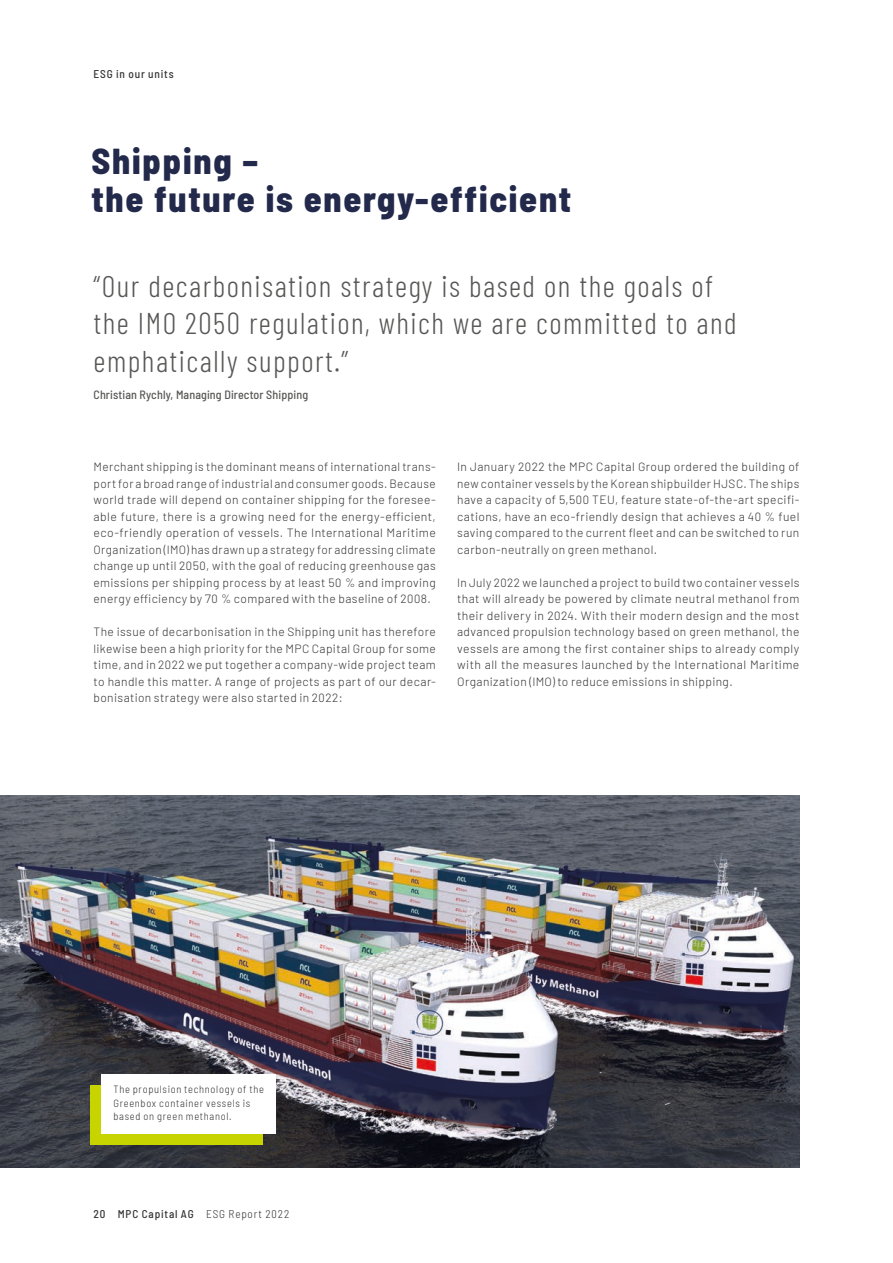
<style>
.page{position:relative;width:893px;height:1263px;background:#fff}
.page>*{position:absolute;margin:0;border:0;box-sizing:border-box;transform-origin:0 0}
.t1{font:800 semi-condensed 36px/37.5px "Barlow";letter-spacing:.05em;color:#22294b}
.t2{font:300 30px/37.5px "Barlow Condensed";letter-spacing:.05em;color:#575756}
.t3{font:300 12px/16.5px "Barlow";letter-spacing:.035em;color:#343434;text-align:justify}
.t4{font:500 semi-condensed 12px "Barlow";letter-spacing:.01em;color:#575756}
.t5{font:500 semi-condensed 11.25px "Barlow";letter-spacing:.075em;color:#343434}
.t6{font:300 semi-condensed 10.5px/13.5px "Barlow";letter-spacing:.065em;color:#343434}
.s1{font-weight:300}
</style>
<div class="page">
<hr style="left:892px;top:0;width:1px;height:1263px;background:#22294b">
<img style="left:0;top:796px;width:799px;height:371px">
<div style="left:90px;top:1085px;width:173px;height:60px;background:#c8d400"></div>
<div style="left:101px;top:1074px;width:175px;height:59px;background:#fff"></div>
<p class="t5" style="left:94px;top:66px;width:82px">ESG in our units</p>
<h1 class="t1" style="left:91px;top:140px;width:481px">Shipping –<br>the future is energy-efficient</h1>
<h2 class="t2" style="left:94px;top:265px;width:645px">“Our decarbonisation strategy is based on the goals of the IMO 2050 regulation, which we are committed to and emphatically support.”</h2>
<p class="t4" style="left:94px;top:386px;width:216px">Christian Rychly, Managing Director Shipping</p>
<p class="t3" style="left:94px;top:458px;width:344px">Merchant shipping is the dominant means of international trans&shy;port for a broad range of industrial and consumer goods. Because world trade will depend on container shipping for the foresee&shy;able future, there is a growing need for the energy-efficient, eco-friendly operation of vessels. The International Maritime Organization (IMO) has drawn up a strategy for addressing climate change up until 2050, with the goal of reducing greenhouse gas emissions per shipping process by at least 50 % and improving energy efficiency by 70 % compared with the baseline of 2008.</p>
<p class="t3" style="left:94px;top:623px;width:344px">The issue of decarbonisation in the Shipping unit has therefore likewise been a high priority for the MPC Capital Group for some time, and in 2022 we put together a company-wide project team to handle this matter. A range of projects as part of our decar&shy;bonisation strategy were also started in 2022:</p>
<p class="t3" style="left:457px;top:458px;width:344px">In January 2022 the MPC Capital Group ordered the building of new container vessels by the Korean shipbuilder HJSC. The ships have a capacity of 5,500 TEU, feature state-of-the-art specifi&shy;cations, have an eco-friendly design that achieves a 40 % fuel saving compared to the current fleet and can be switched to run carbon-neutrally on green methanol.</p>
<p class="t3" style="left:457px;top:573px;width:344px">In July 2022 we launched a project to build two container vessels that will already be powered by climate neutral methanol from their delivery in 2024. With their modern design and the most advanced propulsion technology based on green methanol, the vessels are among the first container ships to already comply with all the measures launched by the International Maritime Organization (IMO) to reduce emissions in shipping.</p>
<p class="t6" style="left:113px;top:1082px;width:152px">The propulsion technology of the<br>Greenbox container vessels is based on green methanol.</p>
<p class="t5" style="left:94px;top:1205px;width:197px">20 MPC Capital AG <span class="s1">ESG Report 2022</span></p>
</div>
